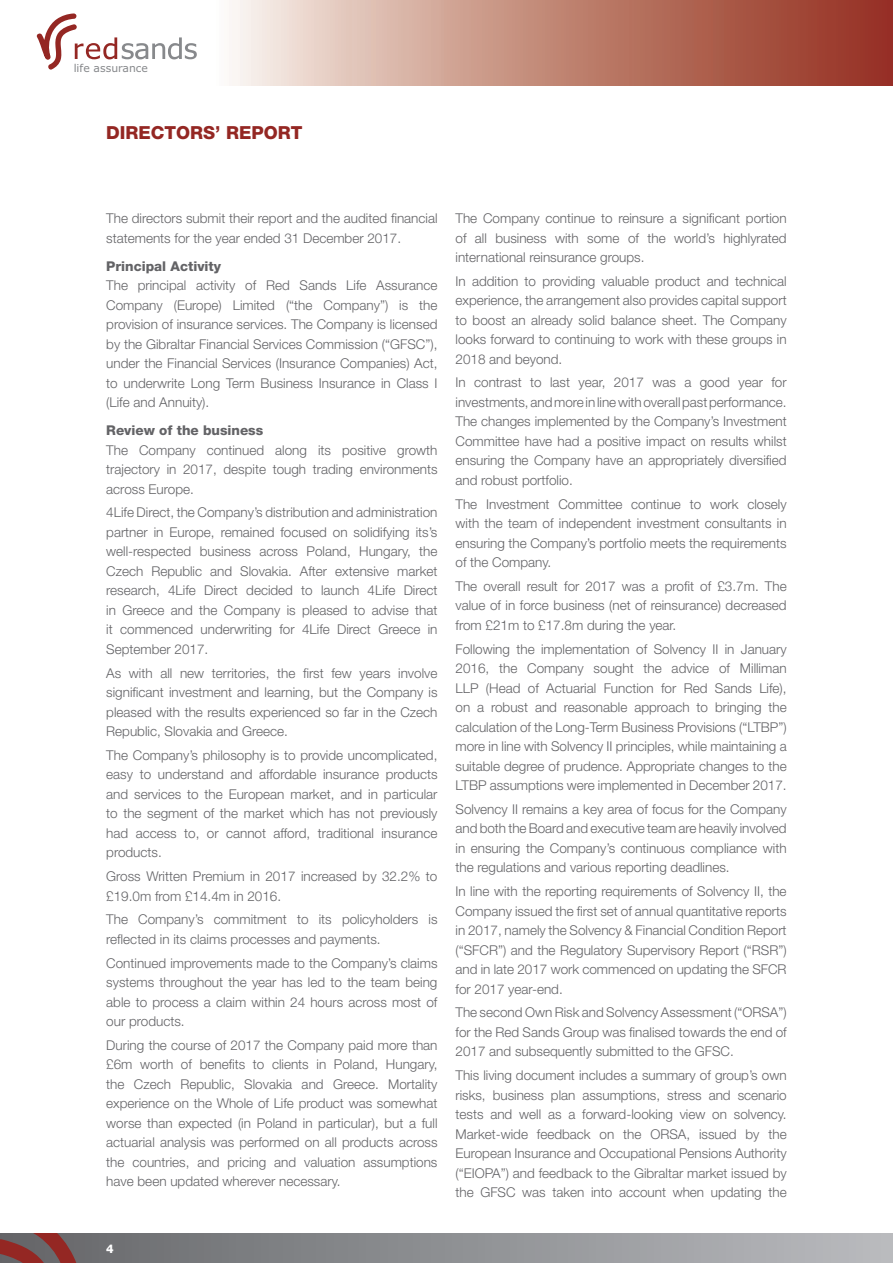
<style>
.page{position:relative;width:893px;height:1263px;background:#fff}
.page>*{position:absolute;margin:0;border:0;box-sizing:border-box;transform-origin:0 0}
.t1{font:800 18px "Helvetica Neue";color:#942723}
.t2{font:300 13.5px/19.5px "Helvetica Neue";color:#636366;text-align:justify}
.t3{font:800 13.5px "Helvetica Neue";color:#636366}
.t4{font:800 12px "Helvetica Neue";color:#fff}
.t5{font:10.8px "Verdana";color:#87898c}
</style>
<div class="page">
<svg style="left:102px;top:1233px;width:791px;height:30px;background:#939498"></svg>
<svg style="left:0;top:1233px;width:102px;height:30px;background:#785152"></svg>
<svg style="left:232px;top:0;width:661px;height:85px;background:#c2897a"></svg>
<svg style="left:37px;top:13px;width:160px;height:57px"></svg>
<p class="t5" style="left:74px;top:61px;width:76px">life assurance</p>
<h1 class="t1" style="left:106px;top:122px;width:198px">DIRECTORS’ REPORT</h1>
<p class="t2" style="left:106px;top:208px;width:333px">The directors submit their report and the audited financial statements for the year ended 31 December 2017.</p>
<p class="t3" style="left:106px;top:258px;width:116px">Principal Activity</p>
<p class="t2" style="left:106px;top:275px;width:333px">The principal activity of Red Sands Life Assurance Company (Europe) Limited (“the Company”) is the provision of insurance services. The Company is licensed by the Gibraltar Financial Services Commission (“GFSC”), under the Financial Services (Insurance Companies) Act, to underwrite Long Term Business Insurance in Class I (Life and Annuity).</p>
<p class="t3" style="left:106px;top:422px;width:159px">Review of the business</p>
<p class="t2" style="left:106px;top:440px;width:333px">The Company continued along its positive growth trajectory in 2017, despite tough trading environments across Europe.</p>
<p class="t2" style="left:106px;top:503px;width:333px">4Life Direct, the Company’s distribution and administration partner in Europe, remained focused on solidifying its’s well-respected business across Poland, Hungary, the Czech Republic and Slovakia. After extensive market research, 4Life Direct decided to launch 4Life Direct in Greece and the Company is pleased to advise that it commenced underwriting for 4Life Direct Greece in September 2017.</p>
<p class="t2" style="left:106px;top:663px;width:333px">As with all new territories, the first few years involve significant investment and learning, but the Company is pleased with the results experienced so far in the Czech Republic, Slovakia and Greece.</p>
<p class="t2" style="left:106px;top:745px;width:333px">The Company’s philosophy is to provide uncomplicated, easy to understand and affordable insurance products and services to the European market, and in particular to the segment of the market which has not previously had access to, or cannot afford, traditional insurance products.</p>
<p class="t2" style="left:106px;top:866px;width:333px">Gross Written Premium in 2017 increased by 32.2% to £19.0m from £14.4m in 2016.</p>
<p class="t2" style="left:106px;top:909px;width:333px">The Company’s commitment to its policyholders is reflected in its claims processes and payments.</p>
<p class="t2" style="left:106px;top:953px;width:333px">Continued improvements made to the Company’s claims systems throughout the year has led to the team being able to process a claim within 24 hours across most of our products.</p>
<p class="t2" style="left:106px;top:1035px;width:333px">During the course of 2017 the Company paid more than £6m worth of benefits to clients in Poland, Hungary, the Czech Republic, Slovakia and Greece. Mortality experience on the Whole of Life product was somewhat worse than expected (in Poland in particular), but a full actuarial analysis was performed on all products across the countries, and pricing and valuation assumptions have been updated wherever necessary.</p>
<p class="t4" style="left:106px;top:1241px;width:9px">4</p>
<p class="t2" style="left:455px;top:208px;width:333px">The Company continue to reinsure a significant portion of all business with some of the world’s highlyrated international reinsurance groups.</p>
<p class="t2" style="left:455px;top:271px;width:333px">In addition to providing valuable product and technical experience, the arrangement also provides capital support to boost an already solid balance sheet. The Company looks forward to continuing to work with these groups in 2018 and beyond.</p>
<p class="t2" style="left:455px;top:373px;width:333px">In contrast to last year, 2017 was a good year for investments, and more in line with overall past performance.<br>The changes implemented by the Company’s Investment Committee have had a positive impact on results whilst ensuring the Company have an appropriately diversified and robust portfolio.</p>
<p class="t2" style="left:455px;top:494px;width:333px">The Investment Committee continue to work closely with the team of independent investment consultants in ensuring the Company’s portfolio meets the requirements of the Company.</p>
<p class="t2" style="left:455px;top:576px;width:333px">The overall result for 2017 was a profit of £3.7m. The value of in force business (net of reinsurance) decreased from £21m to £17.8m during the year.</p>
<p class="t2" style="left:455px;top:639px;width:333px">Following the implementation of Solvency II in January 2016, the Company sought the advice of Milliman LLP (Head of Actuarial Function for Red Sands Life), on a robust and reasonable approach to bringing the calculation of the Long-Term Business Provisions (“LTBP”) more in line with Solvency II principles, while maintaining a suitable degree of prudence. Appropriate changes to the LTBP assumptions were implemented in December 2017.</p>
<p class="t2" style="left:455px;top:799px;width:333px">Solvency II remains a key area of focus for the Company and both the Board and executive team are heavily involved in ensuring the Company’s continuous compliance with the regulations and various reporting deadlines.</p>
<p class="t2" style="left:455px;top:881px;width:333px">In line with the reporting requirements of Solvency II, the Company issued the first set of annual quantitative reports in 2017, namely the Solvency &amp; Financial Condition Report (“SFCR”) and the Regulatory Supervisory Report (“RSR”) and in late 2017 work commenced on updating the SFCR for 2017 year-end.</p>
<p class="t2" style="left:455px;top:1002px;width:333px">The second Own Risk and Solvency Assessment (“ORSA”) for the Red Sands Group was finalised towards the end of 2017 and subsequently submitted to the GFSC.</p>
<p class="t2" style="left:455px;top:1065px;width:333px">This living document includes a summary of group’s own risks, business plan assumptions, stress and scenario tests and well as a forward-looking view on solvency.<br>Market-wide feedback on the ORSA, issued by the European Insurance and Occupational Pensions Authority (“EIOPA”) and feedback to the Gibraltar market issued by the GFSC was taken into account when updating the</p>
</div>
